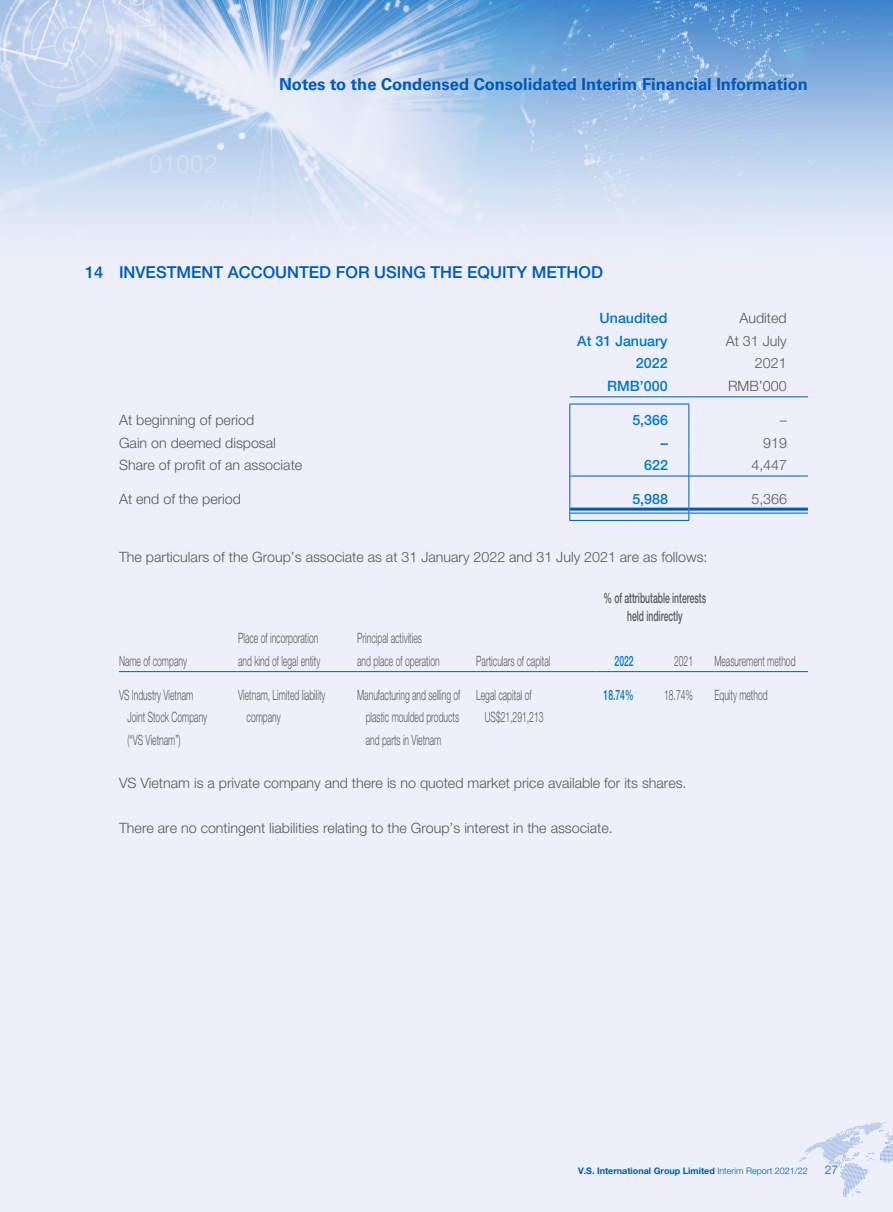
<style>
.page{position:relative;width:893px;height:1212px;background:#edf0fa}
.page>*{position:absolute;margin:0;border:0;box-sizing:border-box;transform-origin:0 0}
.t1{font:700 16.5px "Univers LT Std";color:#0058b8}
.t2{font:500 16.5px "Helvetica Neue LT Std";color:#0058b8}
.t3{font:300 14.25px/22.5px "Helvetica Neue LT Std";color:#57585a;text-align:right}
.t4{font:300 14.25px/22.5px "Helvetica Neue LT Std";color:#57585a;scale:.6 1}
.t5{font:500 14.25px/22.5px "Helvetica Neue LT Std";color:#0076c7;text-align:right}
.t6{font:500 14.25px/18px "Helvetica Neue LT Std";color:#57585a;text-align:center;scale:.6 1}
.t7{font:500 14.25px "Helvetica Neue LT Std";color:#0076c7;scale:.6 1}
.t8{font:300 12px "Helvetica Neue LT Std";color:#0058b8}
.t9{font:700 9px "Helvetica Neue LT Std";color:#0058b8}
.s1{font-weight:300}
</style>
<div class="page">
<img style="left:799px;top:1123px;width:94px;height:73px">
<img style="left:0;top:0;width:893px;height:230px">
<hr style="left:569px;top:404px;width:120px;height:1px;background:#0058b8">
<svg style="left:569px;top:404px;width:1px;height:116px"></svg>
<hr style="left:569px;top:520px;width:120px;height:1px;background:#0058b8">
<svg style="left:688px;top:404px;width:1px;height:116px"></svg>
<hr style="left:570px;top:396px;width:119px;height:1px;background:#0058b8">
<hr style="left:689px;top:396px;width:119px;height:1px;background:#0058b8">
<hr style="left:570px;top:476px;width:118px;height:1px;background:#0058b8">
<hr style="left:689px;top:476px;width:119px;height:1px;background:#0058b8">
<hr style="left:570px;top:508px;width:118px;height:3px;background:#0058b8">
<hr style="left:570px;top:513px;width:118px;height:1px;background:#0058b8">
<hr style="left:689px;top:508px;width:119px;height:3px;background:#0058b8">
<hr style="left:689px;top:513px;width:119px;height:1px;background:#0058b8">
<hr style="left:119px;top:671px;width:119px;height:1px;background:#0058b8">
<hr style="left:238px;top:671px;width:119px;height:1px;background:#0058b8">
<hr style="left:357px;top:671px;width:119px;height:1px;background:#0058b8">
<hr style="left:476px;top:671px;width:119px;height:1px;background:#0058b8">
<hr style="left:595px;top:671px;width:60px;height:1px;background:#0058b8">
<hr style="left:655px;top:671px;width:59px;height:1px;background:#0058b8">
<hr style="left:714px;top:671px;width:94px;height:1px;background:#0058b8">
<p class="t1" style="left:279px;top:75px;width:530px">Notes to the Condensed Consolidated Interim Financial Information</p>
<p class="t2" style="left:85px;top:263px;width:519px">14 INVESTMENT ACCOUNTED FOR USING THE EQUITY METHOD</p>
<p class="t5" style="left:599px;top:307px;width:70px">Unaudited</p>
<p class="t3" style="left:739px;top:307px;width:49px">Audited</p>
<p class="t5" style="left:577px;top:329px;width:92px">At 31 January<br>2022</p>
<p class="t3" style="left:726px;top:329px;width:62px">At 31 July<br>2021</p>
<p class="t5" style="left:607px;top:374px;width:62px">RMB’000</p>
<p class="t3" style="left:728px;top:374px;width:60px">RMB’000</p>
<p class="t3" style="left:119px;top:408px;width:137px">At beginning of period</p>
<p class="t5" style="left:632px;top:409px;width:37px">5,366</p>
<p class="t3" style="left:780px;top:408px;width:9px">–</p>
<p class="t3" style="left:119px;top:431px;width:158px">Gain on deemed disposal</p>
<p class="t5" style="left:661px;top:431px;width:9px">–</p>
<p class="t3" style="left:763px;top:431px;width:25px">919</p>
<p class="t3" style="left:119px;top:453px;width:185px">Share of profit of an associate</p>
<p class="t5" style="left:644px;top:454px;width:25px">622</p>
<p class="t3" style="left:751px;top:453px;width:37px">4,447</p>
<p class="t3" style="left:119px;top:487px;width:123px">At end of the period</p>
<p class="t5" style="left:632px;top:487px;width:37px">5,988</p>
<p class="t3" style="left:751px;top:487px;width:37px">5,366</p>
<p class="t3" style="left:119px;top:545px;width:590px">The particulars of the Group’s associate as at 31 January 2022 and 31 July 2021 are as follows:</p>
<p class="t6" style="left:603px;top:588px;width:173px">% of attributable interests held indirectly</p>
<p class="t4" style="left:119px;top:649px;width:115px">Name of company</p>
<p class="t4" style="left:238px;top:626px;width:138px">Place of incorporation and kind of legal entity</p>
<p class="t4" style="left:357px;top:626px;width:139px">Principal activities<br>and place of operation</p>
<p class="t4" style="left:476px;top:649px;width:125px">Particulars of capital</p>
<p class="t7" style="left:615px;top:652px;width:33px">2022</p>
<p class="t4" style="left:674px;top:649px;width:33px">2021</p>
<p class="t4" style="left:714px;top:649px;width:137px">Measurement method</p>
<p class="t4" style="left:128px;top:683px;width:134px;text-indent:-9px">VS Industry Vietnam<br>Joint Stock Company (“VS Vietnam”)</p>
<p class="t4" style="left:247px;top:683px;width:133px;text-indent:-9px">Vietnam, Limited liability company</p>
<p class="t4" style="left:366px;top:683px;width:159px;text-align:justify;text-indent:-9px">Manufacturing and selling of plastic moulded products and parts in Vietnam</p>
<p class="t4" style="left:485px;top:683px;width:99px;text-indent:-9px">Legal capital of<br>US$21,291,213</p>
<p class="t7" style="left:604px;top:686px;width:51px">18.74%</p>
<p class="t4" style="left:664px;top:683px;width:50px">18.74%</p>
<p class="t4" style="left:714px;top:683px;width:90px">Equity method</p>
<p class="t3" style="left:119px;top:771px;width:569px">VS Vietnam is a private company and there is no quoted market price available for its shares.</p>
<p class="t3" style="left:119px;top:816px;width:495px">There are no contingent liabilities relating to the Group’s interest in the associate.</p>
<p class="t9" style="left:578px;top:1165px;width:231px">V.S. International Group Limited <span class="s1">Interim Report 2021/22</span></p>
<p class="t8" style="left:825px;top:1163px;width:15px">27</p>
</div>
